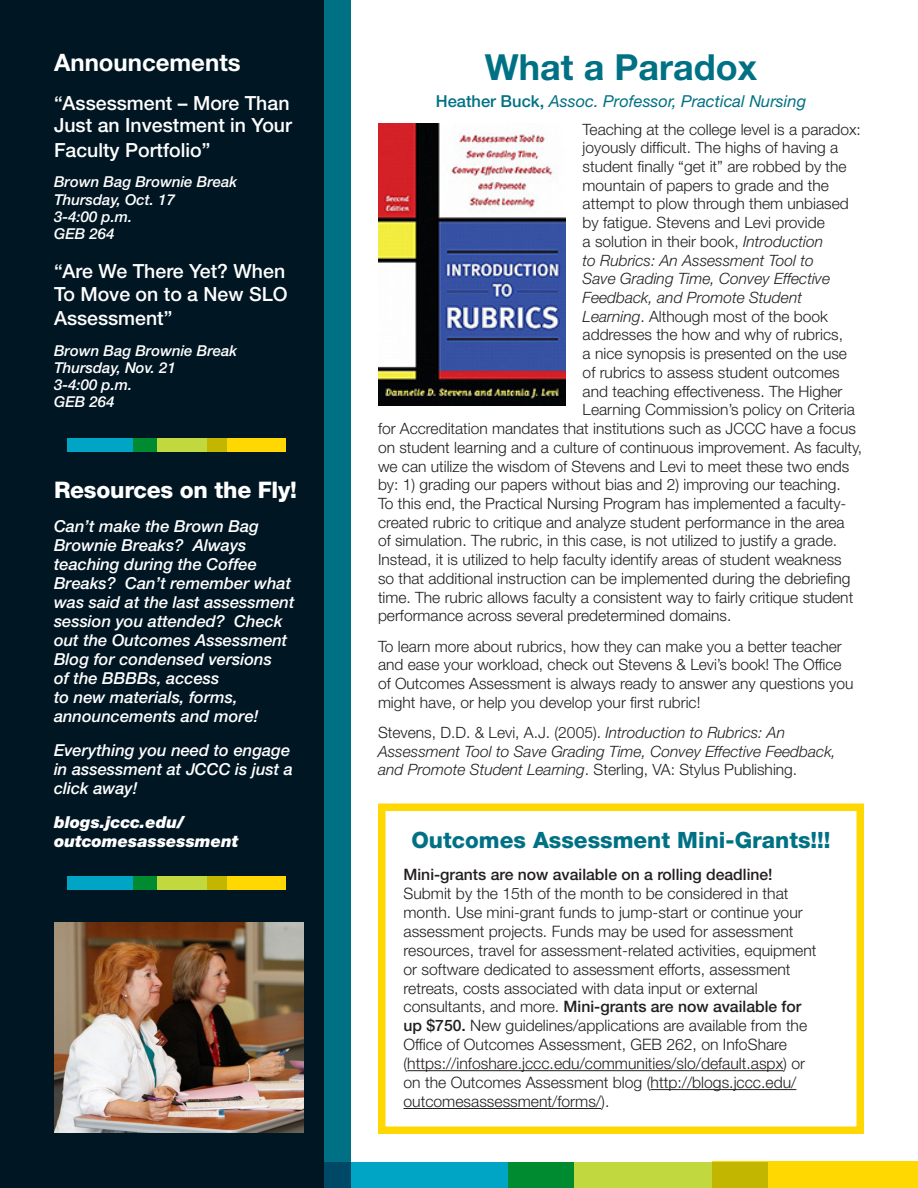
<style>
.page{position:relative;width:918px;height:1188px;background:#fff}
.page>*{position:absolute;margin:0;border:0;box-sizing:border-box;transform-origin:0 0}
.t1{font:700 36px "Helvetica Neue LT Std";color:#007184}
.t2{font:700 24px "Helvetica Neue LT Std";color:#fff}
.t3{font:800 22.8px "Helvetica Neue LT Std";letter-spacing:-.01em;color:#fff}
.t4{font:800 22.5px "Helvetica Neue LT Std";color:#007184}
.t5{font:500 19.5px/22.5px "Helvetica Neue LT Std";color:#fff}
.t6{font:italic 500 16.5px/18.9px "Helvetica Neue LT Std";color:#fff}
.Plain_Text{font:italic 16.5px "Helvetica Neue LT Std";color:#007184}
.t7{font:italic 900 16.5px/18.9px "Helvetica Neue LT Std";color:#fff}
.Plain_Text-2{font:300 15.75px/18.9px "Helvetica Neue LT Std";color:#231f20}
.Plain_Text-3{font:300 15.6px/18.8px "Helvetica Neue LT Std";color:#231f20}
.Plain_Text-4{font:italic 300 15.6px/18.8px "Helvetica Neue LT Std";color:#231f20}
.t8{font:italic 500 15px/17.2px "Helvetica Neue LT Std";color:#fff}
.s1{font-weight:500;font-style:normal}
.s2{font-style:italic}
.s3{font-style:normal}
.s4{font-weight:500}
</style>
<div class="page">
<div style="left:712px;top:1162px;width:206px;height:26px;background:#ffd801"></div>
<svg style="left:573px;top:1162px;width:195px;height:26px;fill:#c2d83f"></svg>
<svg style="left:351px;top:1162px;width:222px;height:26px;fill:#00a5c6"></svg>
<div style="left:0;top:0;width:351px;height:1188px;background:#007184"></div>
<div style="left:0;top:0;width:324px;height:1188px;background:#001623"></div>
<div style="left:207px;top:438px;width:79px;height:14px;background:#ffd801"></div>
<svg style="left:157px;top:438px;width:70px;height:14px"></svg>
<svg style="left:68px;top:438px;width:89px;height:14px"></svg>
<div style="left:207px;top:876px;width:79px;height:14px;background:#ffd801"></div>
<svg style="left:157px;top:876px;width:70px;height:14px"></svg>
<svg style="left:68px;top:876px;width:89px;height:14px"></svg>
<hr style="left:407px;top:1070px;width:376px;height:1px;background:#231f20">
<hr style="left:651px;top:1089px;width:145px;height:1px;background:#231f20">
<hr style="left:404px;top:1108px;width:197px;height:1px;background:#231f20">
<div style="left:378px;top:804px;width:486px;height:330px;border:8px solid #ffd801"></div>
<img style="left:378px;top:123px;width:188px;height:282px">
<img style="left:54px;top:923px;width:249px;height:210px">
<p class="t2" style="left:54px;top:48px;width:188px">Announcements</p>
<p class="t5" style="left:54px;top:92px;width:240px">“Assessment – More Than<br>Just an Investment in Your</p>
<p class="t5" style="left:54px;top:138px;width:158px">Faculty Portfolio”</p>
<p class="t8" style="left:54px;top:173px;width:185px">Brown Bag Brownie Break<br>Thursday, Oct. 17<br>3-4:00 p.m.<br>GEB 264</p>
<p class="t5" style="left:54px;top:260px;width:235px">“Are We There Yet? When<br>To Move on to a New SLO</p>
<p class="t5" style="left:54px;top:307px;width:120px">Assessment”</p>
<p class="t8" style="left:54px;top:342px;width:185px">Brown Bag Brownie Break<br>Thursday, Nov. 21<br>3-4:00 p.m.<br>GEB 264</p>
<p class="t3" style="left:54px;top:477px;width:244px">Resources on the Fly!</p>
<p class="t6" style="left:54px;top:517px;width:242px">Can’t make the Brown Bag<br>Brownie Breaks? Always teaching during the Coffee<br>Breaks? Can’t remember what was said at the last assessment session you attended? Check out the Outcomes Assessment<br>Blog for condensed versions<br>of the BBBBs, access<br>to new materials, forms, announcements and more!</p>
<p class="t6" style="left:54px;top:741px;width:240px">Everything you need to engage in assessment at JCCC is just a click away!</p>
<p class="t7" style="left:54px;top:812px;width:186px">blogs.jccc.edu/ outcomesassessment</p>
<p class="t1" style="left:485px;top:45px;width:274px">What a Paradox</p>
<p class="Plain_Text" style="left:436px;top:91px;width:372px"><span class="s1">Heather Buck,</span> Assoc. Professor, Practical Nursing</p>
<p class="Plain_Text-3" style="left:583px;top:119px;width:280px">Teaching at the college level is a paradox:</p>
<p class="Plain_Text-3" style="left:583px;top:138px;width:257px">joyously difficult. The highs of having a</p>
<p class="Plain_Text-3" style="left:583px;top:157px;width:266px">student finally “get it” are robbed by the</p>
<p class="Plain_Text-3" style="left:583px;top:175px;width:248px">mountain of papers to grade and the</p>
<p class="Plain_Text-3" style="left:583px;top:194px;width:268px">attempt to plow through them unbiased</p>
<p class="Plain_Text-3" style="left:583px;top:213px;width:244px">by fatigue. Stevens and Levi provide</p>
<p class="Plain_Text-3" style="left:583px;top:232px;width:242px">a solution in their book, <span class="s2">Introduction</span></p>
<p class="Plain_Text-4" style="left:583px;top:250px;width:233px">to Rubrics: An Assessment Tool to</p>
<p class="Plain_Text-4" style="left:583px;top:269px;width:249px">Save Grading Time, Convey Effective</p>
<p class="Plain_Text-4" style="left:583px;top:288px;width:221px">Feedback, and Promote Student</p>
<p class="Plain_Text-3" style="left:583px;top:307px;width:247px"><span class="s2">Learning</span>. Although most of the book</p>
<p class="Plain_Text-3" style="left:583px;top:325px;width:262px">addresses the how and why of rubrics,</p>
<p class="Plain_Text-3" style="left:583px;top:344px;width:266px">a nice synopsis is presented on the use</p>
<p class="Plain_Text-3" style="left:583px;top:363px;width:259px">of rubrics to assess student outcomes</p>
<p class="Plain_Text-3" style="left:583px;top:381px;width:261px">and teaching effectiveness. The Higher</p>
<p class="Plain_Text-3" style="left:583px;top:400px;width:274px">Learning Commission’s policy on Criteria</p>
<p class="Plain_Text-3" style="left:378px;top:419px;width:479px">for Accreditation mandates that institutions such as JCCC have a focus</p>
<p class="Plain_Text-3" style="left:378px;top:438px;width:486px">on student learning and a culture of continuous improvement. As faculty,</p>
<p class="Plain_Text-3" style="left:378px;top:456px;width:473px">we can utilize the wisdom of Stevens and Levi to meet these two ends</p>
<p class="Plain_Text-3" style="left:378px;top:475px;width:464px">by: 1) grading our papers without bias and 2) improving our teaching.</p>
<p class="Plain_Text-3" style="left:378px;top:494px;width:470px">To this end, the Practical Nursing Program has implemented a faculty-</p>
<p class="Plain_Text-3" style="left:378px;top:512px;width:468px">created rubric to critique and analyze student performance in the area</p>
<p class="Plain_Text-3" style="left:378px;top:531px;width:461px">of simulation. The rubric, in this case, is not utilized to justify a grade.</p>
<p class="Plain_Text-3" style="left:378px;top:550px;width:465px">Instead, it is utilized to help faculty identify areas of student weakness</p>
<p class="Plain_Text-3" style="left:378px;top:569px;width:474px">so that additional instruction can be implemented during the debriefing</p>
<p class="Plain_Text-3" style="left:378px;top:587px;width:477px">time. The rubric allows faculty a consistent way to fairly critique student</p>
<p class="Plain_Text-3" style="left:378px;top:606px;width:355px">performance across several predetermined domains.</p>
<p class="Plain_Text-3" style="left:378px;top:636px;width:477px">To learn more about rubrics, how they can make you a better teacher and ease your workload, check out Stevens &amp; Levi’s book! The Office of Outcomes Assessment is always ready to answer any questions you might have, or help you develop your first rubric!</p>
<p class="Plain_Text-4" style="left:378px;top:723px;width:459px"><span class="s3">Stevens, D.D. &amp; Levi, A.J. (2005).</span> Introduction to Rubrics: An<br>Assessment Tool to Save Grading Time, Convey Effective Feedback, and Promote Student Learning<span class="s3">. Sterling, VA: Stylus Publishing.</span></p>
<p class="t4" style="left:411px;top:826px;width:421px">Outcomes Assessment Mini-Grants!!!</p>
<p class="Plain_Text-2" style="left:404px;top:865px;width:415px"><span class="s4">Mini-grants are now available on a rolling deadline!<br></span>Submit by the 15th of the month to be considered in that month. Use mini-grant funds to jump-start or continue your assessment projects. Funds may be used for assessment resources, travel for assessment-related activities, equipment or software dedicated to assessment efforts, assessment retreats, costs associated with data input or external consultants, and more. <span class="s4">Mini-grants are now available for up $750.</span> New guidelines/applications are available from the Office of Outcomes Assessment, GEB 262, on InfoShare (https://infoshare.jccc.edu/communities/slo/default.aspx) or on the Outcomes Assessment blog (http://blogs.jccc.edu/ outcomesassessment/forms/).</p>
</div>
